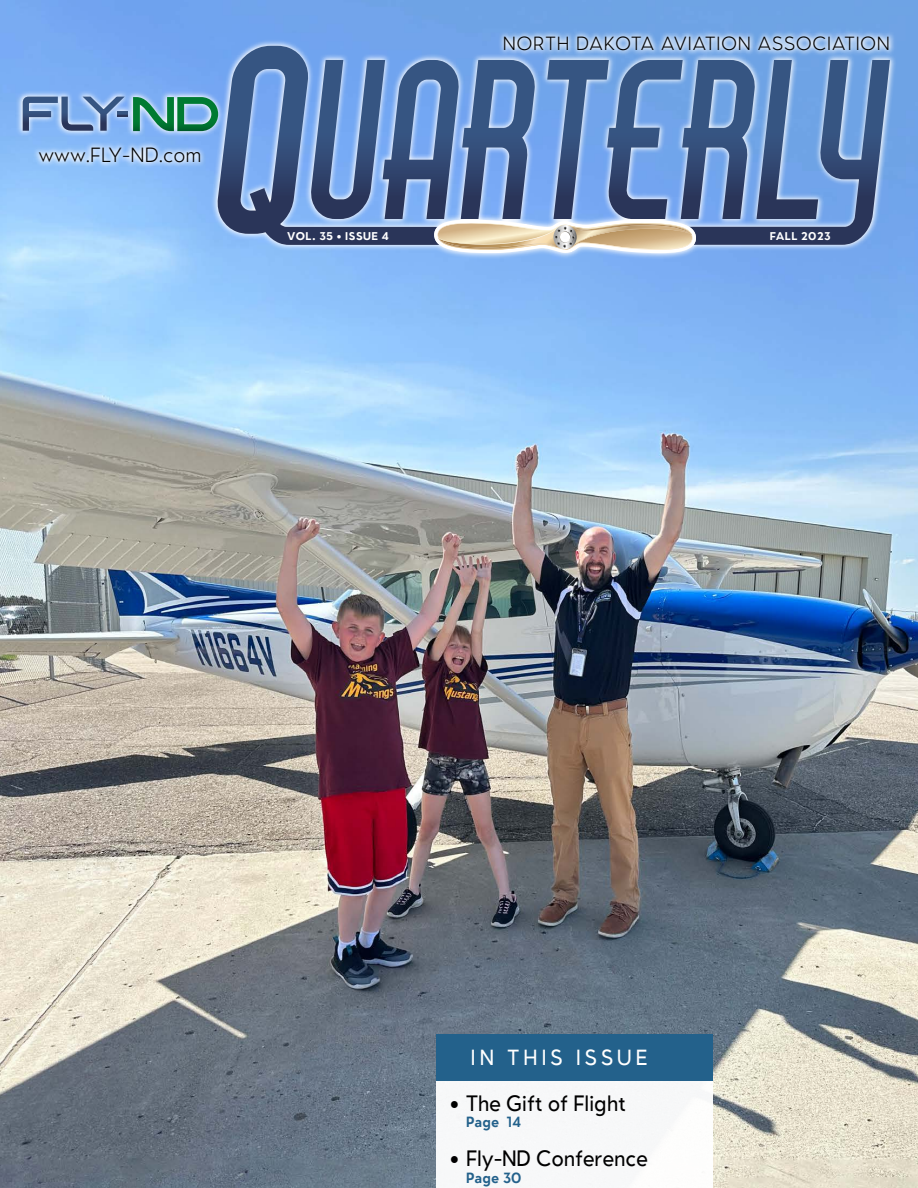
<style>
.page{position:relative;width:918px;height:1188px;background:#fff}
.page>*{position:absolute;margin:0;border:0;box-sizing:border-box;transform-origin:0 0}
.t1{font:21px "Oblivian Text";letter-spacing:-.01em;color:#000;scale:.95 1}
.t2{font:20.7px "Oblivian Text";letter-spacing:.21em;color:#fff;scale:.95 1}
.t3{font:200 19.5px "Oblivian Text";color:#000}
.t4{font:200 18px "Oblivian Text";letter-spacing:.05em;color:#000}
.t5{font:700 13.8px "Oblivian Text";letter-spacing:.01em;color:#23618b;scale:.95 1}
.t6{font:800 10.5px "Oblivian Text";letter-spacing:.05em;color:#fff}
</style>
<div class="page">
<img style="left:0;top:0;width:918px;height:1188px">
<svg style="left:16px;top:30px;width:880px;height:230px;background:#8cbbf5"></svg>
<svg style="left:217px;top:46px;width:673px;height:199px;background:#6082b6"></svg>
<svg style="left:434px;top:220px;width:262px;height:33px"></svg>
<svg style="left:23px;top:97px;width:195px;height:34px;background:#679bb1"></svg>
<div style="left:436px;top:1035px;width:277px;height:153px;background:#f7f8f9"></div>
<div style="left:436px;top:1034px;width:277px;height:47px;background:#23618b"></div>
<h3 class="t3" style="left:39px;top:141px;width:164px">www.FLY-ND.com</h3>
<h3 class="t4" style="left:503px;top:31px;width:389px">NORTH DAKOTA AVIATION ASSOCIATION</h3>
<p class="t6" style="left:285px;top:225px;width:103px">VOL. 34 • ISSUE 4</p>
<p class="t6" style="left:767px;top:225px;width:63px">FALL 2022</p>
<p class="t6" style="left:287px;top:228px;width:103px">VOL. 35 • ISSUE 4</p>
<p class="t6" style="left:770px;top:228px;width:62px">FALL 2023</p>
<h2 class="t2" style="left:471px;top:1042px;width:188px">IN THIS ISSUE</h2>
<h1 class="t1" style="left:450px;top:1088px;width:186px">• The Gift of Flight</h1>
<h3 class="t5" style="left:466px;top:1112px;width:59px">Page 14</h3>
<h1 class="t1" style="left:450px;top:1143px;width:210px">• Fly-ND Conference</h1>
<h3 class="t5" style="left:466px;top:1167px;width:60px">Page 30</h3>
</div>
